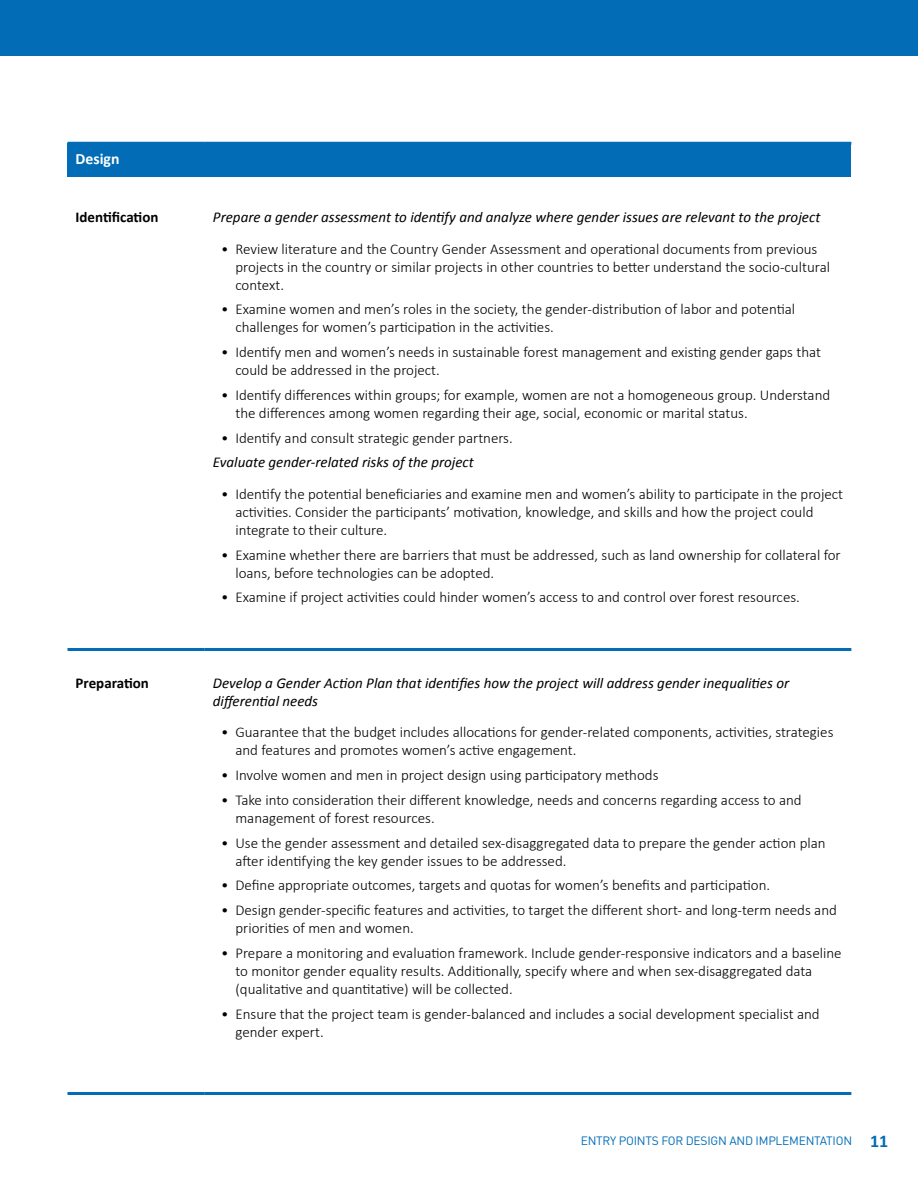
<style>
.page{position:relative;width:918px;height:1188px;background:#fff}
.page>*{position:absolute;margin:0;border:0;box-sizing:border-box;transform-origin:0 0}
.t1{font:700 15.75px "Calibri";color:#fff}
.t2{font:300 15px/18px "Calibri";color:#000}
.t3{font:italic 15px/18px "Calibri";color:#000}
.t4{font:700 15px "Calibri";color:#000}
.t5{font:12px "DIN";letter-spacing:-.02em;color:#036cb6}
.s1{font-family:"Calibri";font-weight:700;font-size:18px}
</style>
<div class="page">
<div style="left:0;top:0;width:918px;height:56px;background:#036cb6"></div>
<div style="left:68px;top:143px;width:783px;height:34px;background:#036cb6"></div>
<hr style="left:68px;top:142px;width:137px;height:3px;background:#036cb6">
<hr style="left:205px;top:142px;width:646px;height:3px;background:#036cb6">
<hr style="left:68px;top:648px;width:137px;height:3px;background:#036cb6">
<hr style="left:205px;top:648px;width:646px;height:3px;background:#036cb6">
<hr style="left:68px;top:1092px;width:137px;height:3px;background:#036cb6">
<hr style="left:205px;top:1092px;width:646px;height:3px;background:#036cb6">
<p class="t1" style="left:76px;top:149px;width:45px">Design</p>
<p class="t4" style="left:76px;top:208px;width:84px">Identification</p>
<p class="t3" style="left:213px;top:207px;width:609px">Prepare a gender assessment to identify and analyze where gender issues are relevant to the project</p>
<p class="t2" style="left:235px;top:239px;width:596px;text-indent:-14px">• Review literature and the Country Gender Assessment and operational documents from previous projects in the country or similar projects in other countries to better understand the socio-cultural context.</p>
<p class="t2" style="left:235px;top:300px;width:561px;text-indent:-14px">• Examine women and men’s roles in the society, the gender-distribution of labor and potential challenges for women’s participation in the activities.</p>
<p class="t2" style="left:235px;top:342px;width:587px;text-indent:-14px">• Identify men and women’s needs in sustainable forest management and existing gender gaps that could be addressed in the project.</p>
<p class="t2" style="left:235px;top:385px;width:596px;text-indent:-14px">• Identify differences within groups; for example, women are not a homogeneous group. Understand the differences among women regarding their age, social, economic or marital status.</p>
<p class="t2" style="left:221px;top:428px;width:293px">• Identify and consult strategic gender partners.</p>
<p class="t3" style="left:213px;top:453px;width:263px">Evaluate gender-related risks of the project</p>
<p class="t2" style="left:235px;top:484px;width:609px;text-indent:-14px">• Identify the potential beneficiaries and examine men and women’s ability to participate in the project activities. Consider the participants’ motivation, knowledge, and skills and how the project could integrate to their culture.</p>
<p class="t2" style="left:235px;top:545px;width:607px;text-indent:-14px">• Examine whether there are barriers that must be addressed, such as land ownership for collateral for loans, before technologies can be adopted.</p>
<p class="t2" style="left:221px;top:588px;width:580px">• Examine if project activities could hinder women’s access to and control over forest resources.</p>
<p class="t4" style="left:76px;top:673px;width:75px">Preparation</p>
<p class="t3" style="left:213px;top:673px;width:578px">Develop a Gender Action Plan that identifies how the project will address gender inequalities or differential needs</p>
<p class="t2" style="left:235px;top:723px;width:600px;text-indent:-14px">• Guarantee that the budget includes allocations for gender-related components, activities, strategies and features and promotes women’s active engagement.</p>
<p class="t2" style="left:221px;top:765px;width:439px">• Involve women and men in project design using participatory methods</p>
<p class="t2" style="left:235px;top:790px;width:568px;text-indent:-14px">• Take into consideration their different knowledge, needs and concerns regarding access to and management of forest resources.</p>
<p class="t2" style="left:235px;top:833px;width:592px;text-indent:-14px">• Use the gender assessment and detailed sex-disaggregated data to prepare the gender action plan after identifying the key gender issues to be addressed.</p>
<p class="t2" style="left:221px;top:876px;width:550px">• Define appropriate outcomes, targets and quotas for women’s benefits and participation.</p>
<p class="t2" style="left:235px;top:900px;width:603px;text-indent:-14px">• Design gender-specific features and activities, to target the different short- and long-term needs and priorities of men and women.</p>
<p class="t2" style="left:235px;top:943px;width:608px;text-indent:-14px">• Prepare a monitoring and evaluation framework. Include gender-responsive indicators and a baseline to monitor gender equality results. Additionally, specify where and when sex-disaggregated data (qualitative and quantitative) will be collected.</p>
<p class="t2" style="left:235px;top:1004px;width:586px;text-indent:-14px">• Ensure that the project team is gender-balanced and includes a social development specialist and gender expert.</p>
<p class="t5" style="left:581px;top:1133px;width:309px">ENTRY POINTS FOR DESIGN AND IMPLEMENTATION <span class="s1">11</span></p>
</div>
